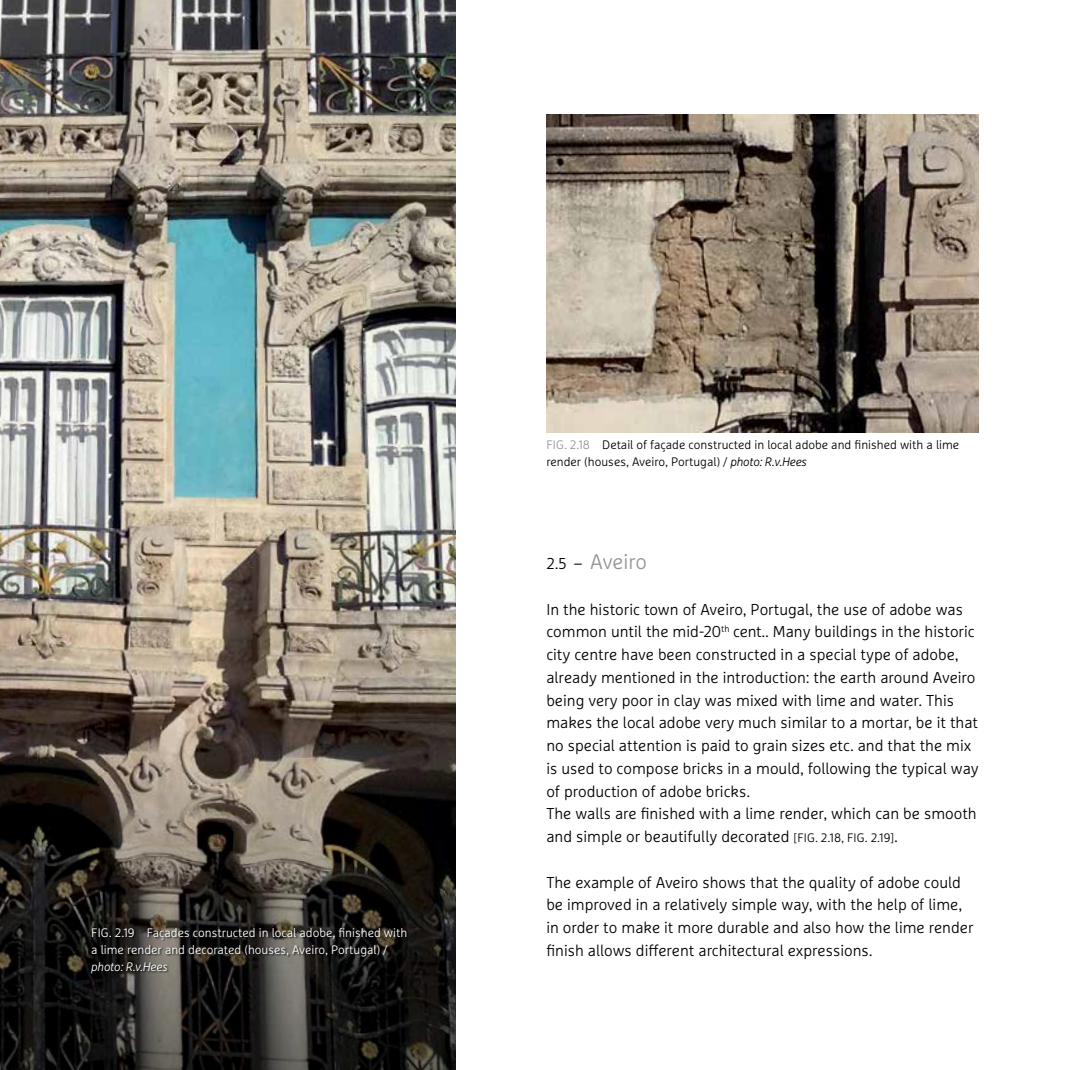
<style>
.page{position:relative;width:1070px;height:1070px;background:#fff}
.page>*{position:absolute;margin:0;border:0;box-sizing:border-box;transform-origin:0 0}
.t1{font:300 21px "Marselis OT";letter-spacing:-.01em;color:#939598}
.BODY_Normal{font:300 15.75px/22.8px "Marselis OT";color:#000}
.t2{font:300 12.25px/17.2px "Marselis OT";color:#fff}
.t3{font:300 12.25px/17.2px "Marselis OT";color:#000}
.s1{font-style:italic}
.s2{color:#939598}
.s3{font-size:15.75px;color:#000}
.s4{font-size:12.25px}
</style>
<div class="page">
<img style="left:546px;top:114px;width:432px;height:318px">
<img style="left:0;top:0;width:455px;height:705px">
<svg style="left:0;top:705px;width:455px;height:365px;background:#39332e"></svg>
<div style="left:91px;top:927px;width:318px;height:48px;background:#000;opacity:.75"></div>
<p class="t2" style="left:91px;top:924px;width:318px">Fig. 2.19 Façades constructed in local adobe, finished with a lime render and decorated (houses, Aveiro, Portugal) / <span class="s1">photo: R.v.Hees</span></p>
<p class="t3" style="left:546px;top:436px;width:414px"><span class="s2">Fig. 2.18</span> Detail of façade constructed in local adobe and finished with a lime render (houses, Aveiro, Portugal) / <span class="s1">photo: R.v.Hees</span></p>
<p class="t1" style="left:546px;top:549px;width:102px"><span class="s3">2.5 –</span> Aveiro</p>
<p class="BODY_Normal" style="left:546px;top:597px;width:434px">In the historic town of Aveiro, Portugal, the use of adobe was common until the mid-20<sup>th</sup> cent.. Many buildings in the historic city centre have been constructed in a special type of adobe, already mentioned in the introduction: the earth around Aveiro being very poor in clay was mixed with lime and water. This makes the local adobe very much similar to a mortar, be it that no special attention is paid to grain sizes etc. and that the mix is used to compose bricks in a mould, following the typical way of production of adobe bricks.<br>The walls are finished with a lime render, which can be smooth and simple or beautifully decorated <span class="s4">[FIG. 2.18, FIG. 2.19]</span>.</p>
<p class="BODY_Normal" style="left:546px;top:870px;width:429px">The example of Aveiro shows that the quality of adobe could be improved in a relatively simple way, with the help of lime, in order to make it more durable and also how the lime render finish allows different architectural expressions.</p>
</div>
